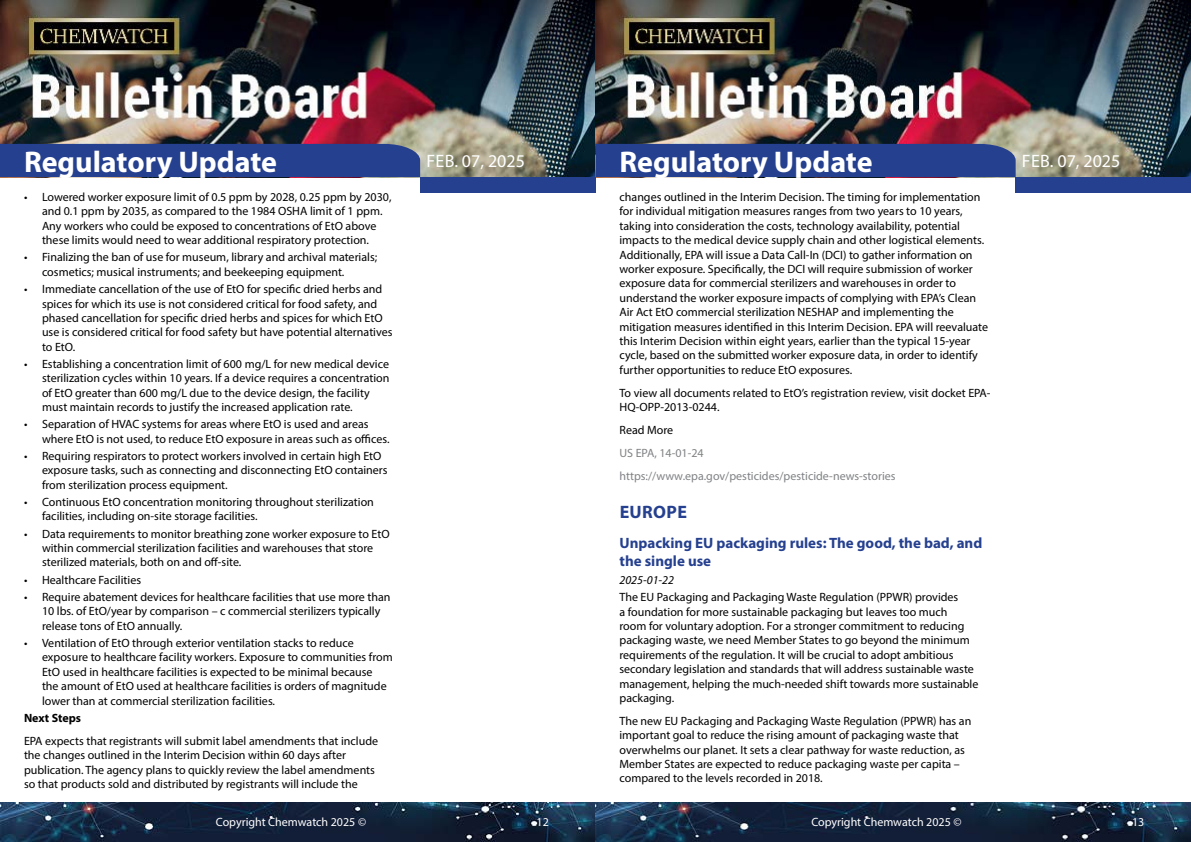
<style>
.page{position:relative;width:1191px;height:842px;background:#fff}
.page>*{position:absolute;margin:0;border:0;box-sizing:border-box;transform-origin:0 0}
.t1{font:700 30px "Myriad Pro";color:#fff}
.t2{font:18px "Myriad Pro";color:#fff}
.t3{font:700 18px "Myriad Pro";letter-spacing:.02em;color:#25408f}
.t4{font:700 15px/18px "Myriad Pro";color:#25408f}
.t5{font:12px/14.4px "Myriad Pro";color:#000}
.t6{font:12px/22.9px "Myriad Pro";color:#808285}
.t7{font:12px "Myriad Pro";color:#fff}
.t8{font:italic 12px "Myriad Pro";color:#000}
.t9{font:700 12px "Myriad Pro";letter-spacing:-.005em;color:#000}
</style>
<div class="page">
<img style="left:0;top:0;width:1191px;height:177px">
<div style="left:420px;top:177px;width:175px;height:15px;background:#25408f"></div>
<div style="left:1015px;top:177px;width:176px;height:15px;background:#25408f"></div>
<div style="left:0;top:144px;width:420px;height:33px;background:#25408f"></div>
<div style="left:595px;top:144px;width:420px;height:33px;background:#25408f"></div>
<img style="left:0;top:802px;width:1191px;height:40px">
<h1 class="t1" style="left:24px;top:142px;width:255px">Regulatory Update</h1>
<h2 class="t2" style="left:426px;top:149px;width:100px">Feb. 07, 2025</h2>
<h1 class="t1" style="left:619px;top:142px;width:255px">Regulatory Update</h1>
<h2 class="t2" style="left:1022px;top:149px;width:100px">Feb. 07, 2025</h2>
<p class="t5" style="left:619px;top:190px;width:370px">changes outlined in the Interim Decision. The timing for implementation for individual mitigation measures ranges from two years to 10 years, taking into consideration the costs, technology availability, potential impacts to the medical device supply chain and other logistical elements.<br>Additionally, EPA will issue a Data Call-In (DCI) to gather information on worker exposure. Specifically, the DCI will require submission of worker exposure data for commercial sterilizers and warehouses in order to understand the worker exposure impacts of complying with EPA’s Clean Air Act EtO commercial sterilization NESHAP and implementing the mitigation measures identified in this Interim Decision. EPA will reevaluate this Interim Decision within eight years, earlier than the typical 15-year cycle, based on the submitted worker exposure data, in order to identify further opportunities to reduce EtO exposures.</p>
<p class="t5" style="left:619px;top:385px;width:372px">To view all documents related to EtO’s registration review, visit docket EPA-<br>HQ-OPP-2013-0244.</p>
<p class="t5" style="left:619px;top:423px;width:55px">Read More</p>
<p class="t6" style="left:619px;top:441px;width:278px">US EPA, 14-01-24 https://www.epa.gov/pesticides/pesticide-news-stories</p>
<h2 class="t3" style="left:619px;top:501px;width:69px">EUROPE</h2>
<p class="t4" style="left:619px;top:534px;width:364px">Unpacking EU packaging rules: The good, the bad, and the single use</p>
<p class="t8" style="left:619px;top:572px;width:56px">2025-01-22</p>
<p class="t5" style="left:619px;top:590px;width:360px">The EU Packaging and Packaging Waste Regulation (PPWR) provides<br>a foundation for more sustainable packaging but leaves too much<br>room for voluntary adoption. For a stronger commitment to reducing packaging waste, we need Member States to go beyond the minimum requirements of the regulation. It will be crucial to adopt ambitious secondary legislation and standards that will address sustainable waste management, helping the much-needed shift towards more sustainable packaging.</p>
<p class="t5" style="left:619px;top:713px;width:353px">The new EU Packaging and Packaging Waste Regulation (PPWR) has an important goal to reduce the rising amount of packaging waste that overwhelms our planet. It sets a clear pathway for waste reduction, as Member States are expected to reduce packaging waste per capita – compared to the levels recorded in 2018.</p>
<p class="t5" style="left:42px;top:190px;width:351px;text-indent:-18px">• Lowered worker exposure limit of 0.5 ppm by 2028, 0.25 ppm by 2030, and 0.1 ppm by 2035, as compared to the 1984 OSHA limit of 1 ppm.<br>Any workers who could be exposed to concentrations of EtO above these limits would need to wear additional respiratory protection.</p>
<p class="t5" style="left:42px;top:250px;width:337px;text-indent:-18px">• Finalizing the ban of use for museum, library and archival materials; cosmetics; musical instruments; and beekeeping equipment.</p>
<p class="t5" style="left:42px;top:282px;width:352px;text-indent:-18px">• Immediate cancellation of the use of EtO for specific dried herbs and spices for which its use is not considered critical for food safety, and phased cancellation for specific dried herbs and spices for which EtO use is considered critical for food safety but have potential alternatives to EtO.</p>
<p class="t5" style="left:42px;top:356px;width:349px;text-indent:-18px">• Establishing a concentration limit of 600 mg/L for new medical device sterilization cycles within 10 years. If a device requires a concentration of EtO greater than 600 mg/L due to the device design, the facility must maintain records to justify the increased application rate.</p>
<p class="t5" style="left:42px;top:417px;width:349px;text-indent:-18px">• Separation of HVAC systems for areas where EtO is used and areas where EtO is not used, to reduce EtO exposure in areas such as offices.</p>
<p class="t5" style="left:42px;top:449px;width:347px;text-indent:-18px">• Requiring respirators to protect workers involved in certain high EtO exposure tasks, such as connecting and disconnecting EtO containers from sterilization process equipment.</p>
<p class="t5" style="left:42px;top:495px;width:333px;text-indent:-18px">• Continuous EtO concentration monitoring throughout sterilization facilities, including on-site storage facilities.</p>
<p class="t5" style="left:42px;top:526px;width:349px;text-indent:-18px">• Data requirements to monitor breathing zone worker exposure to EtO within commercial sterilization facilities and warehouses that store sterilized materials, both on and off-site.</p>
<p class="t5" style="left:24px;top:572px;width:119px">• Healthcare Facilities</p>
<p class="t5" style="left:42px;top:589px;width:350px;text-indent:-18px">• Require abatement devices for healthcare facilities that use more than<br>10 lbs. of EtO/year by comparison – c commercial sterilizers typically release tons of EtO annually.</p>
<p class="t5" style="left:42px;top:636px;width:352px;text-indent:-18px">• Ventilation of EtO through exterior ventilation stacks to reduce exposure to healthcare facility workers. Exposure to communities from EtO used in healthcare facilities is expected to be minimal because<br>the amount of EtO used at healthcare facilities is orders of magnitude lower than at commercial sterilization facilities.</p>
<p class="t9" style="left:24px;top:710px;width:59px">Next Steps</p>
<p class="t5" style="left:24px;top:733px;width:356px">EPA expects that registrants will submit label amendments that include the changes outlined in the Interim Decision within 60 days after publication. The agency plans to quickly review the label amendments so that products sold and distributed by registrants will include the</p>
<p class="t7" style="left:216px;top:815px;width:152px">Copyright Chemwatch 2025 ©</p>
<p class="t7" style="left:536px;top:815px;width:14px">12</p>
<p class="t7" style="left:811px;top:815px;width:152px">Copyright Chemwatch 2025 ©</p>
<p class="t7" style="left:1132px;top:815px;width:14px">13</p>
</div>
